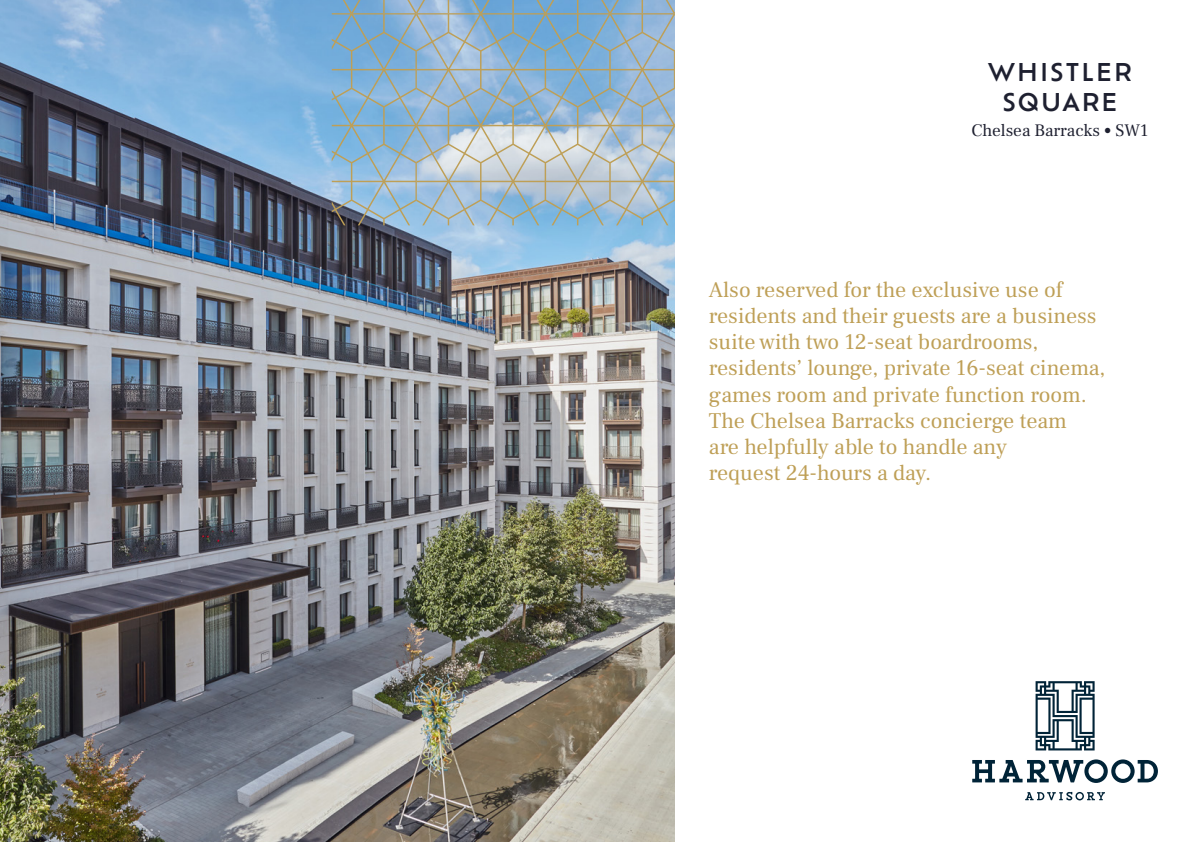
<style>
.page{position:relative;width:1191px;height:842px;background:#fff}
.page>*{position:absolute;margin:0;border:0;box-sizing:border-box;transform-origin:0 0}
.t1{font:500 24px/30px "Ofelia Std";letter-spacing:.06em;color:#1e2030;text-align:center}
.t2{font:22px/26px "Frank Ruhl Libre";color:#be9f56}
.t3{font:17.2px "Frank Ruhl Libre";color:#1e2030}
</style>
<div class="page">
<img style="left:0;top:0;width:675px;height:842px">
<svg style="left:332px;top:0;width:343px;height:225px;background:#9ab7cc"></svg>
<svg style="left:1035px;top:681px;width:59px;height:69px"></svg>
<svg style="left:972px;top:759px;width:186px;height:24px"></svg>
<svg style="left:1025px;top:792px;width:80px;height:8px"></svg>
<p class="t1" style="left:987px;top:56px;width:145px">WHISTLER<br>SQUARE</p>
<p class="t3" style="left:971px;top:120px;width:178px">Chelsea Barracks • SW1</p>
<p class="t2" style="left:709px;top:277px;width:398px">Also reserved for the exclusive use of residents and their guests are a business suite with two 12-seat boardrooms, residents’ lounge, private 16-seat cinema, games room and private function room.<br>The Chelsea Barracks concierge team<br>are helpfully able to handle any<br>request 24-hours a day.</p>
</div>
